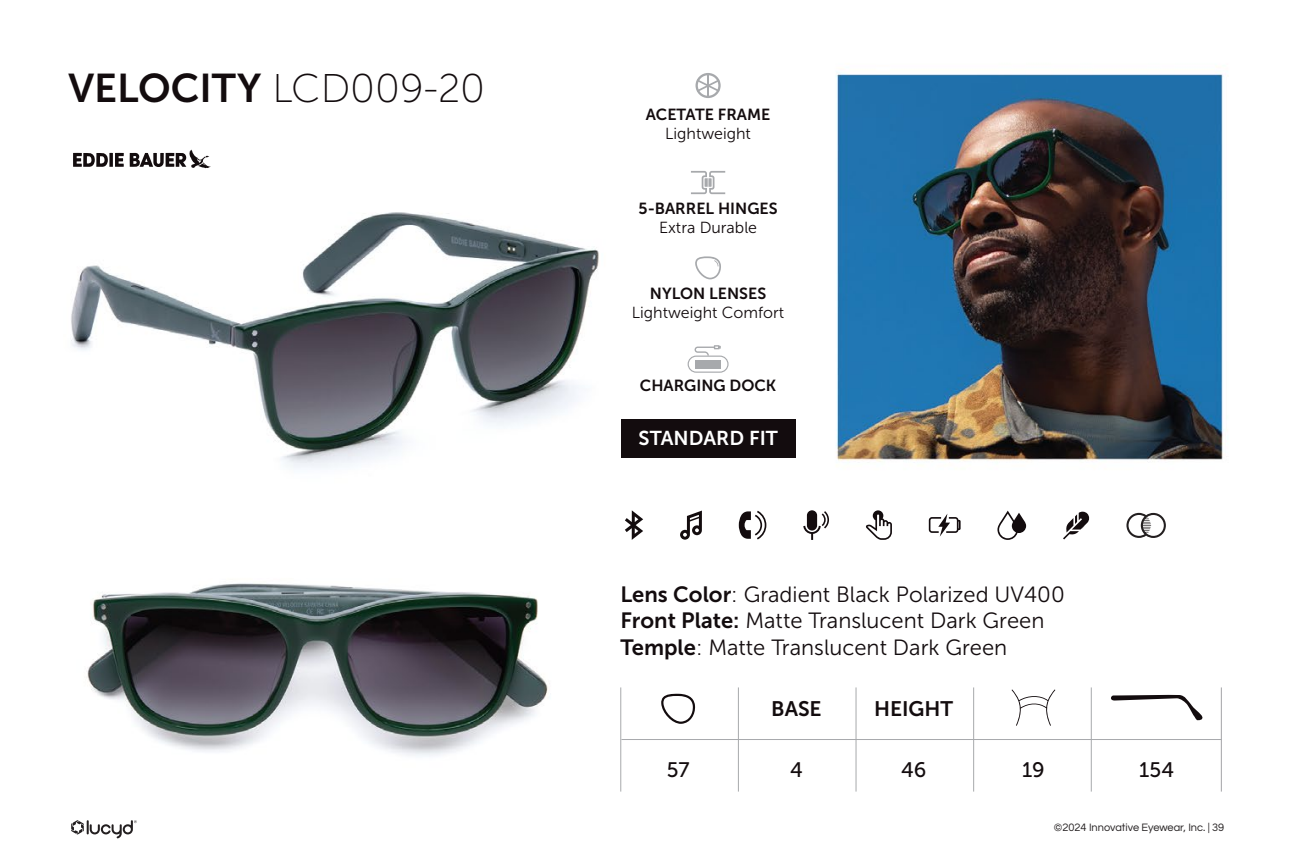
<style>
.page{position:relative;width:1296px;height:864px;background:#fff}
.page>*{position:absolute;margin:0;border:0;box-sizing:border-box;transform-origin:0 0}
.t1{font:40px "Museo Sans 100";color:#130c0e}
.t2{font:22px/26.4px "Museo Sans 300";color:#130c0e}
.t3{font:21px "Museo Sans 500";color:#130c0e}
.t4{font:21px "Museo Sans 700";color:#130c0e}
.t5{font:20px "Museo Sans 700";color:#fff}
.t6{font:16px "Museo Sans 700";color:#130c0e}
.t7{font:16px "Museo Sans 300";color:#130c0e}
.t8{font:11px "Questrial";color:#231f20}
.s1{font-family:"Museo Sans 700"}
</style>
<div class="page">
<img style="left:71px;top:66px;width:1153px;height:726px">
<svg style="left:73px;top:152px;width:51px;height:15px"></svg>
<svg style="left:130px;top:150px;width:81px;height:18px"></svg>
<div style="left:621px;top:419px;width:175px;height:39px;background:#130c0e"></div>
<svg style="left:695px;top:256px;width:26px;height:23px"></svg>
<svg style="left:696px;top:73px;width:25px;height:25px"></svg>
<hr style="left:620px;top:687px;width:1px;height:105px;background:#a7a9ac">
<hr style="left:1221px;top:687px;width:1px;height:105px;background:#a3a3a7">
<hr style="left:738px;top:687px;width:1px;height:105px;background:#a7a9ac">
<hr style="left:621px;top:739px;width:601px;height:1px;background:#a7a9ac">
<hr style="left:856px;top:687px;width:1px;height:105px;background:#a7a9ac">
<hr style="left:973px;top:687px;width:1px;height:105px;background:#a7a9ac">
<hr style="left:1091px;top:687px;width:1px;height:105px;background:#a7a9ac">
<svg style="left:1012px;top:689px;width:43px;height:37px"></svg>
<svg style="left:1109px;top:695px;width:94px;height:27px"></svg>
<svg style="left:661px;top:694px;width:35px;height:30px"></svg>
<svg style="left:997px;top:511px;width:29px;height:29px"></svg>
<svg style="left:1063px;top:511px;width:27px;height:28px"></svg>
<svg style="left:625px;top:510px;width:18px;height:30px"></svg>
<svg style="left:739px;top:511px;width:27px;height:29px"></svg>
<svg style="left:680px;top:511px;width:22px;height:29px"></svg>
<svg style="left:803px;top:511px;width:26px;height:29px"></svg>
<svg style="left:865px;top:510px;width:27px;height:30px"></svg>
<svg style="left:929px;top:514px;width:32px;height:23px"></svg>
<svg style="left:691px;top:171px;width:34px;height:23px"></svg>
<svg style="left:688px;top:345px;width:41px;height:28px"></svg>
<svg style="left:1126px;top:513px;width:40px;height:25px"></svg>
<svg style="left:71px;top:820px;width:66px;height:19px"></svg>
<h1 class="t1" style="left:68px;top:67px;width:418px"><span class="s1">VELOCITY</span> LCD009-20</h1>
<p class="t6" style="left:646px;top:106px;width:126px">ACETATE FRAME</p>
<p class="t7" style="left:665px;top:125px;width:87px">Lightweight</p>
<p class="t6" style="left:639px;top:199px;width:141px">5-BARREL HINGES</p>
<p class="t7" style="left:659px;top:219px;width:100px">Extra Durable</p>
<p class="t6" style="left:650px;top:284px;width:118px">NYLON LENSES</p>
<p class="t7" style="left:632px;top:304px;width:154px">Lightweight Comfort</p>
<p class="t6" style="left:640px;top:377px;width:138px">CHARGING DOCK</p>
<p class="t5" style="left:639px;top:427px;width:141px">STANDARD FIT</p>
<p class="t2" style="left:620px;top:581px;width:446px"><span class="s1">Lens Color</span>: Gradient Black Polarized UV400<br><span class="s1">Front Plate:</span> Matte Translucent Dark Green<br><span class="s1">Temple</span>: Matte Translucent Dark Green</p>
<p class="t4" style="left:771px;top:697px;width:52px">BASE</p>
<p class="t4" style="left:874px;top:697px;width:81px">HEIGHT</p>
<p class="t3" style="left:667px;top:758px;width:24px">57</p>
<p class="t3" style="left:790px;top:758px;width:14px">4</p>
<p class="t3" style="left:901px;top:758px;width:27px">46</p>
<p class="t3" style="left:1022px;top:758px;width:24px">19</p>
<p class="t3" style="left:1139px;top:758px;width:36px">154</p>
<p class="t8" style="left:1054px;top:820px;width:172px">©2024 Innovative Eyewear, Inc. | 39</p>
</div>
